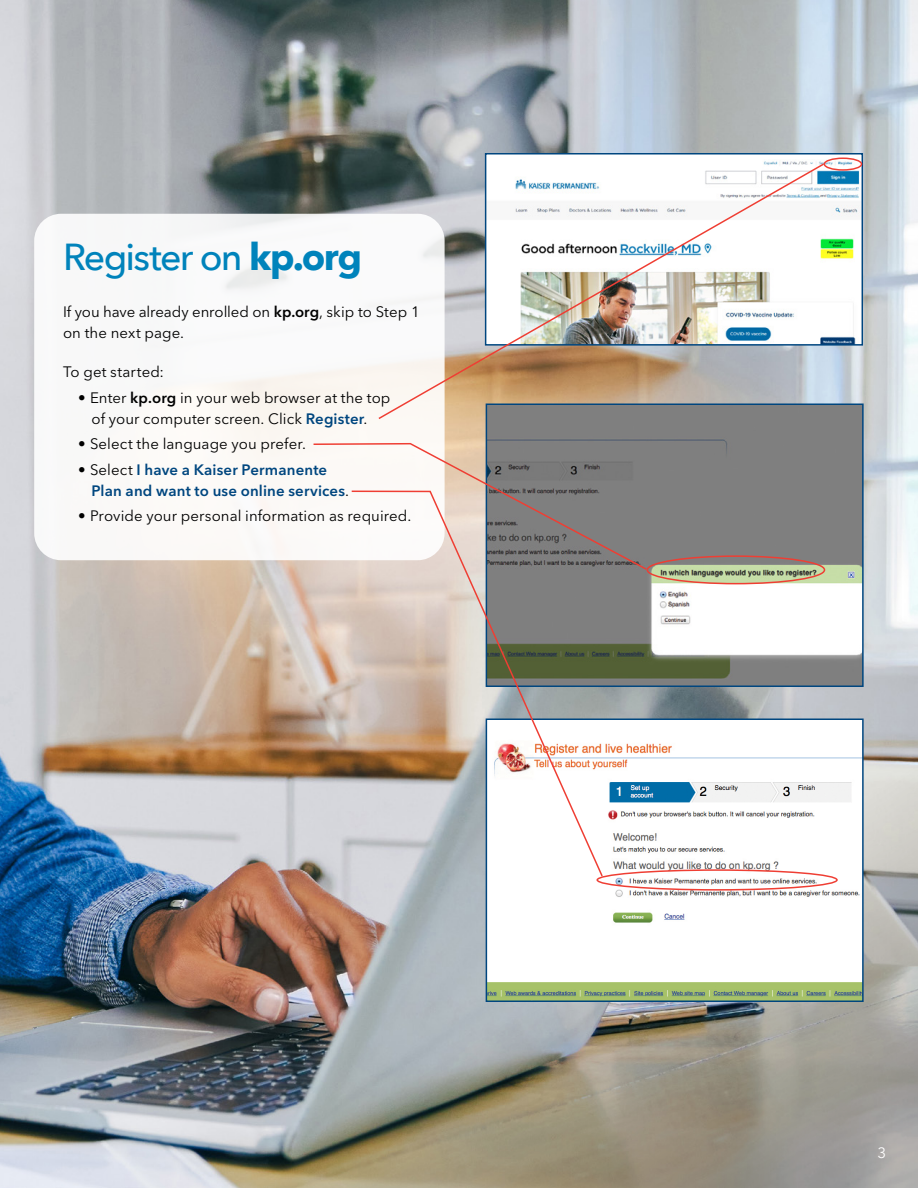
<style>
.page{position:relative;width:918px;height:1188px;background:#fff}
.page>*{position:absolute;margin:0;border:0;box-sizing:border-box;transform-origin:0 0}
.MainHeads{font:500 37.5px "Avenir Next";letter-spacing:-.05em;color:#0083bb}
.PD-Text{font:15px/21px "Avenir Next LT Pro";letter-spacing:.005em;color:#000}
.t1{font:600 15px/21px "Avenir Next LT Pro";letter-spacing:.01em;color:#00467f}
.t2{font:15px "Avenir Next";color:#fff}
.s1{font-weight:700}
.s2{font-weight:600}
.s3{font-weight:600;color:#00467f}
.s4{font-weight:400;color:#000}
</style>
<div class="page">
<img style="left:0;top:0;width:918px;height:1188px">
<div style="left:34px;top:214px;width:411px;height:346px;background:#faf9f8;border-radius:27px"></div>
<img style="left:489px;top:407px;width:372px;height:277px">
<svg style="left:312px;top:442px;width:336px;height:129px"></svg>
<img style="left:489px;top:721px;width:372px;height:278px">
<div style="left:486px;top:718px;width:378px;height:284px;border:2px solid #00467f"></div>
<svg style="left:350px;top:490px;width:254px;height:388px"></svg>
<div style="left:647px;top:555px;width:178px;height:29px;border:2px solid #ef3e33;border-radius:50%"></div>
<div style="left:597px;top:869px;width:241px;height:22px;border:2px solid #ef3e33;border-radius:50%"></div>
<img style="left:488px;top:159px;width:372px;height:184px">
<div style="left:485px;top:153px;width:378px;height:193px;border:2px solid #00467f"></div>
<div style="left:824px;top:157px;width:38px;height:14px;border:2px solid #ef3e33;border-radius:50%"></div>
<img style="left:377px;top:162px;width:449px;height:259px">
<h1 class="MainHeads" style="left:63px;top:225px;width:301px">Register on <span class="s1">kp.org</span></h1>
<p class="PD-Text" style="left:63px;top:302px;width:358px">If you have already enrolled on <span class="s2">kp.org</span>, skip to Step 1 on the next page.</p>
<p class="PD-Text" style="left:63px;top:362px;width:103px">To get started:</p>
<p class="PD-Text" style="left:92px;top:387px;width:301px;text-indent:-14px">• Enter <span class="s2">kp.org</span> in your web browser at the top of your computer screen. Click <span class="s3">Register</span>.</p>
<p class="PD-Text" style="left:78px;top:434px;width:229px">• Select the language you prefer.</p>
<p class="t1" style="left:92px;top:459px;width:259px;text-indent:-14px"><span class="s4">• Select</span> I have a Kaiser Permanente<br>Plan and want to use online services<span class="s4">.</span></p>
<p class="PD-Text" style="left:78px;top:506px;width:335px">• Provide your personal information as required.</p>
<p class="t2" style="left:878px;top:1140px;width:10px">3</p>
</div>
